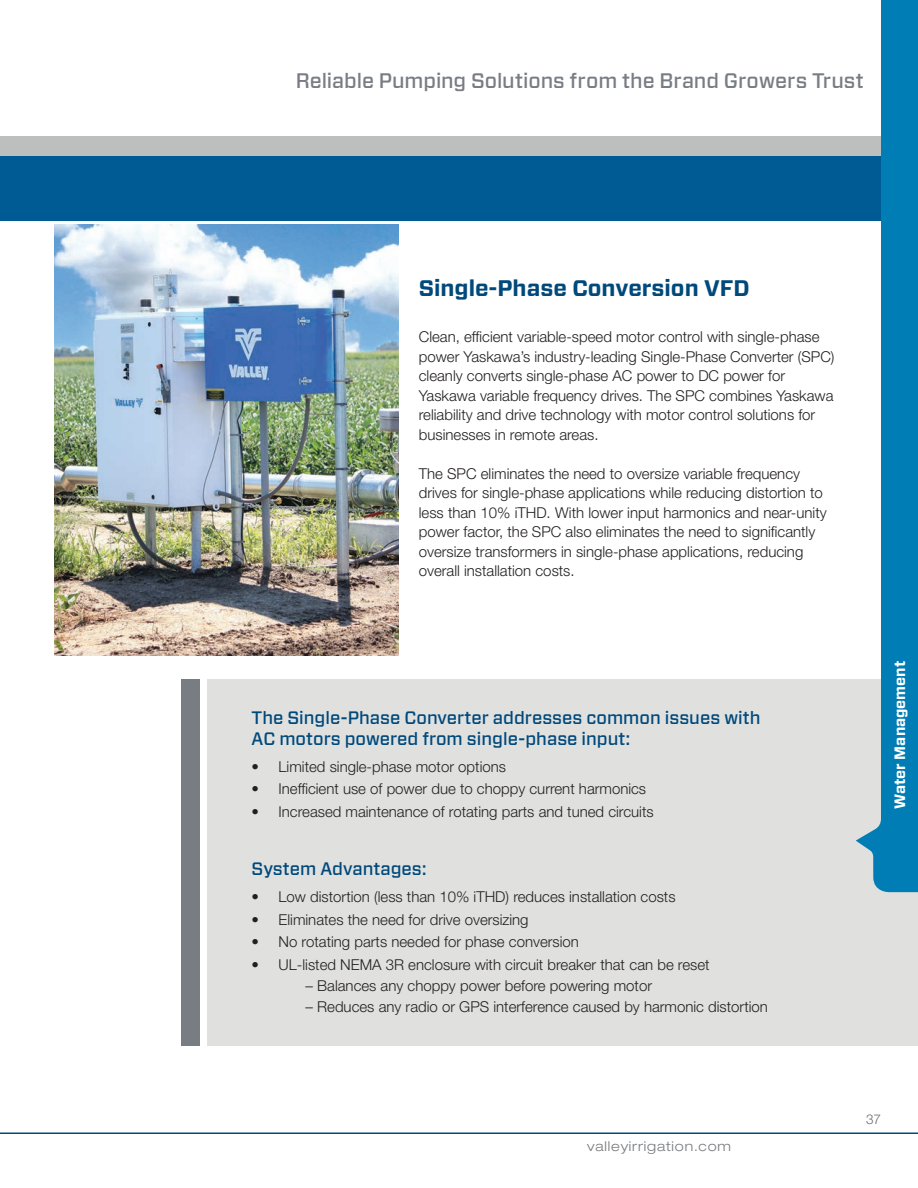
<style>
.page{position:relative;width:918px;height:1188px;background:#fff}
.page>*{position:absolute;margin:0;border:0;box-sizing:border-box;transform-origin:0 0}
.t1{font:700 22.5px "Forza";color:#00497b}
.t2{font:500 21px "Forza";letter-spacing:-.005em;color:#787d83}
.t3{font:500 18px/21px "Forza";color:#00497b}
.t4{font:300 15px/19.5px "Helvetica Neue LT Pro";color:#231f20}
.t5{font:700 15px "Forza";color:#fff}
.t6{font:300 expanded 13.5px "Helvetica Neue LT Pro";letter-spacing:.06em;color:#787b7e}
.t7{font:300 13.5px "Helvetica Neue LT Pro";color:#6c6d70}
</style>
<div class="page">
<div style="left:208px;top:680px;width:710px;height:366px;background:#e0e1df"></div>
<div style="left:0;top:156px;width:918px;height:65px;background:#005a93"></div>
<div style="left:0;top:137px;width:918px;height:19px;background:#bcbfbe"></div>
<img style="left:54px;top:225px;width:345px;height:430px">
<hr style="left:0;top:1132px;width:918px;height:2px;background:#00497b">
<div style="left:181px;top:680px;width:19px;height:366px;background:#787d83"></div>
<svg style="left:856px;top:0;width:62px;height:892px;fill:#007db5"></svg>
<h2 class="t2" style="left:296px;top:66px;width:570px">Reliable Pumping Solutions from the Brand Growers Trust</h2>
<h1 class="t1" style="left:419px;top:273px;width:332px">Single-Phase Conversion VFD</h1>
<p class="t4" style="left:419px;top:327px;width:417px">Clean, efficient variable-speed motor control with single-phase power Yaskawa’s industry-leading Single-Phase Converter (SPC) cleanly converts single-phase AC power to DC power for Yaskawa variable frequency drives. The SPC combines Yaskawa reliability and drive technology with motor control solutions for businesses in remote areas.</p>
<p class="t4" style="left:419px;top:463px;width:409px">The SPC eliminates the need to oversize variable frequency drives for single-phase applications while reducing distortion to less than 10% iTHD. With lower input harmonics and near-unity power factor, the SPC also eliminates the need to significantly oversize transformers in single-phase applications, reducing overall installation costs.</p>
<p class="t3" style="left:252px;top:707px;width:510px">The Single-Phase Converter addresses common issues with<br>AC motors powered from single-phase input:</p>
<p class="t4" style="left:252px;top:757px;width:256px">• Limited single-phase motor options</p>
<p class="t4" style="left:252px;top:779px;width:396px">• Inefficient use of power due to choppy current harmonics</p>
<p class="t4" style="left:252px;top:802px;width:404px">• Increased maintenance of rotating parts and tuned circuits</p>
<p class="t3" style="left:252px;top:859px;width:177px">System Advantages:</p>
<p class="t4" style="left:252px;top:887px;width:426px">• Low distortion (less than 10% iTHD) reduces installation costs</p>
<p class="t4" style="left:252px;top:910px;width:279px">• Eliminates the need for drive oversizing</p>
<p class="t4" style="left:252px;top:932px;width:329px">• No rotating parts needed for phase conversion</p>
<p class="t4" style="left:252px;top:955px;width:460px">• UL-listed NEMA 3R enclosure with circuit breaker that can be reset</p>
<p class="t4" style="left:306px;top:976px;width:348px">– Balances any choppy power before powering motor</p>
<p class="t4" style="left:306px;top:997px;width:464px">– Reduces any radio or GPS interference caused by harmonic distortion</p>
<p class="t5" style="left:890px;top:809px;width:150px;rotate:-90deg">Water Management</p>
<p class="t6" style="left:587px;top:1138px;width:145px">valleyirrigation.com</p>
<p class="t7" style="left:866px;top:1111px;width:17px">37</p>
</div>
